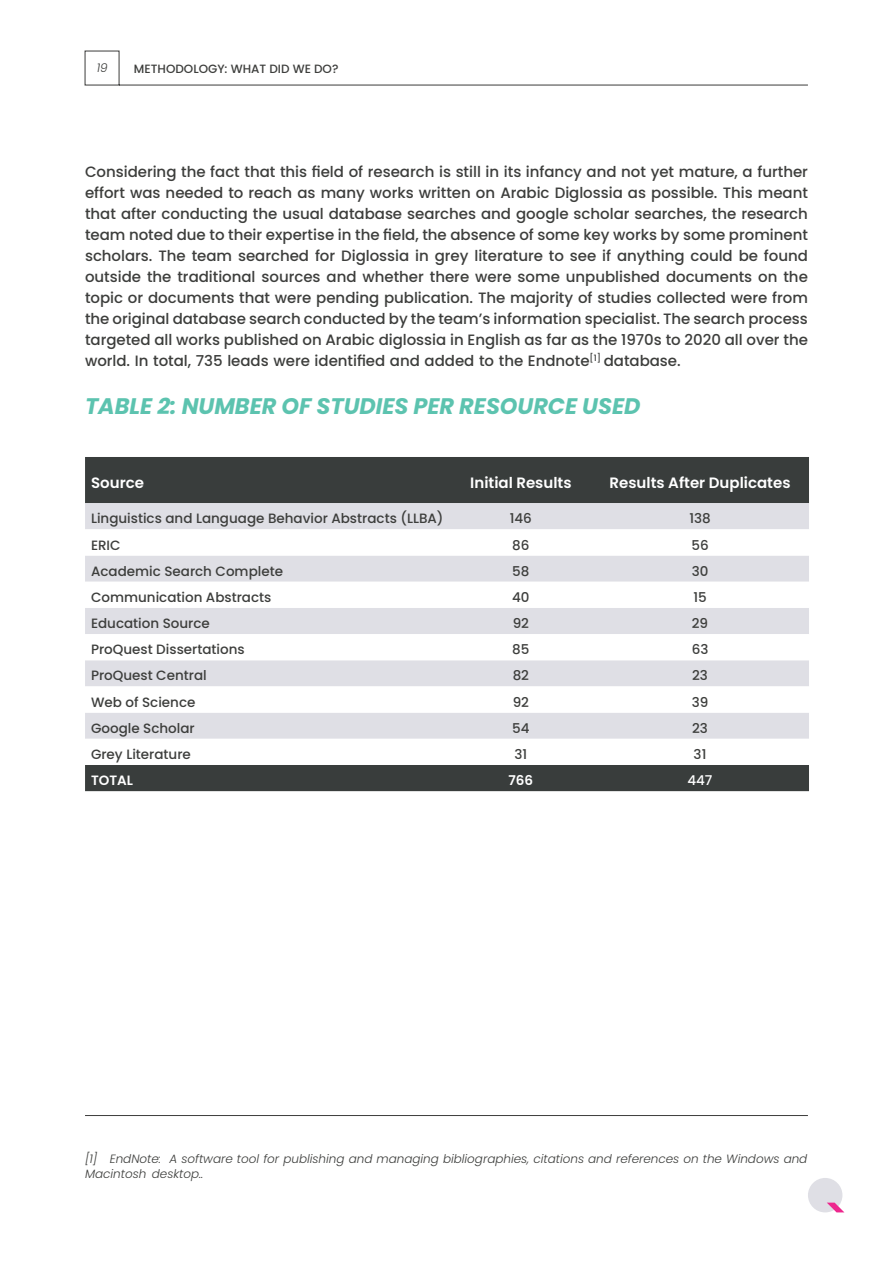
<style>
.page{position:relative;width:893px;height:1263px;background:#fff}
.page>*{position:absolute;margin:0;border:0;box-sizing:border-box;transform-origin:0 0}
.t1{font:italic 700 22.5px "Poppins";letter-spacing:-.005em;color:#5cc3af}
.t2{font:500 15px/21px "Poppins";letter-spacing:-.005em;color:#3d3e3c;text-align:justify}
.t3{font:600 15px "Poppins";color:#fff}
.t4{font:500 13.5px "Poppins";color:#3d3e3c}
.t5{font:600 13.5px "Poppins";color:#fff}
.t6{font:500 13.5px "Poppins";color:#fff}
.t7{font:italic 300 12px/15px "Poppins";letter-spacing:-.005em;color:#3d3e3c}
.t8{font:500 12px "Poppins";color:#3d3e3c}
</style>
<div class="page">
<svg style="left:84px;top:50px;width:724px;height:36px"></svg>
<div style="left:808px;top:1178px;width:34px;height:34px;background:#dfdfe5;border-radius:50%"></div>
<svg style="left:827px;top:1202px;width:17px;height:10px"></svg>
<hr style="left:85px;top:1115px;width:723px;height:1px;background:#3c3c3b">
<div style="left:85px;top:457px;width:724px;height:334px;background:#393d3c"></div>
<div style="left:85px;top:503px;width:724px;height:26px;background:#dfdfe5"></div>
<svg style="left:85px;top:529px;width:724px;height:236px"></svg>
<p class="t7" style="left:97px;top:60px;width:13px">19</p>
<p class="t8" style="left:134px;top:61px;width:206px">METHODOLOGY: WHAT DID WE DO?</p>
<p class="t2" style="left:85px;top:162px;width:724px">Considering the fact that this field of research is still in its infancy and not yet mature, a further effort was needed to reach as many works written on Arabic Diglossia as possible. This meant that after conducting the usual database searches and google scholar searches, the research team noted due to their expertise in the field, the absence of some key works by some prominent scholars. The team searched for Diglossia in grey literature to see if anything could be found outside the traditional sources and whether there were some unpublished documents on the topic or documents that were pending publication. The majority of studies collected were from the original database search conducted by the team’s information specialist. The search process targeted all works published on Arabic diglossia in English as far as the 1970s to 2020 all over the world. In total, 735 leads were identified and added to the Endnote<sup>[1]</sup> database.</p>
<h1 class="t1" style="left:85px;top:393px;width:557px">TABLE 2: NUMBER OF STUDIES PER RESOURCE USED</h1>
<p class="t3" style="left:91px;top:474px;width:54px">Source</p>
<p class="t3" style="left:470px;top:474px;width:103px">Initial Results</p>
<p class="t3" style="left:610px;top:474px;width:182px">Results After Duplicates</p>
<p class="t4" style="left:91px;top:511px;width:354px">Linguistics and Language Behavior Abstracts (LLBA)</p>
<p class="t4" style="left:510px;top:511px;width:24px">146</p>
<p class="t4" style="left:689px;top:511px;width:23px">138</p>
<p class="t4" style="left:91px;top:537px;width:31px">ERIC</p>
<p class="t4" style="left:512px;top:537px;width:19px">86</p>
<p class="t4" style="left:691px;top:537px;width:19px">56</p>
<p class="t4" style="left:91px;top:563px;width:194px">Academic Search Complete</p>
<p class="t4" style="left:512px;top:563px;width:19px">58</p>
<p class="t4" style="left:692px;top:563px;width:18px">30</p>
<p class="t4" style="left:91px;top:589px;width:182px">Communication Abstracts</p>
<p class="t4" style="left:512px;top:589px;width:19px">40</p>
<p class="t4" style="left:693px;top:589px;width:15px">15</p>
<p class="t4" style="left:91px;top:615px;width:120px">Education Source</p>
<p class="t4" style="left:513px;top:615px;width:18px">92</p>
<p class="t4" style="left:692px;top:615px;width:18px">29</p>
<p class="t4" style="left:91px;top:642px;width:155px">ProQuest Dissertations</p>
<p class="t4" style="left:512px;top:642px;width:19px">85</p>
<p class="t4" style="left:692px;top:642px;width:18px">63</p>
<p class="t4" style="left:91px;top:668px;width:117px">ProQuest Central</p>
<p class="t4" style="left:513px;top:668px;width:18px">82</p>
<p class="t4" style="left:692px;top:668px;width:17px">23</p>
<p class="t4" style="left:91px;top:694px;width:106px">Web of Science</p>
<p class="t4" style="left:513px;top:694px;width:18px">92</p>
<p class="t4" style="left:692px;top:694px;width:18px">39</p>
<p class="t4" style="left:91px;top:720px;width:105px">Google Scholar</p>
<p class="t4" style="left:512px;top:720px;width:19px">54</p>
<p class="t4" style="left:692px;top:720px;width:17px">23</p>
<p class="t4" style="left:91px;top:746px;width:101px">Grey Literature</p>
<p class="t4" style="left:514px;top:746px;width:14px">31</p>
<p class="t4" style="left:694px;top:746px;width:14px">31</p>
<p class="t5" style="left:91px;top:773px;width:44px">TOTAL</p>
<p class="t5" style="left:509px;top:773px;width:26px">766</p>
<p class="t6" style="left:687px;top:773px;width:27px">447</p>
<p class="t7" style="left:85px;top:1151px;width:724px">[1] EndNote: A software tool for publishing and managing bibliographies, citations and references on the Windows and<br>Macintosh desktop..</p>
</div>
